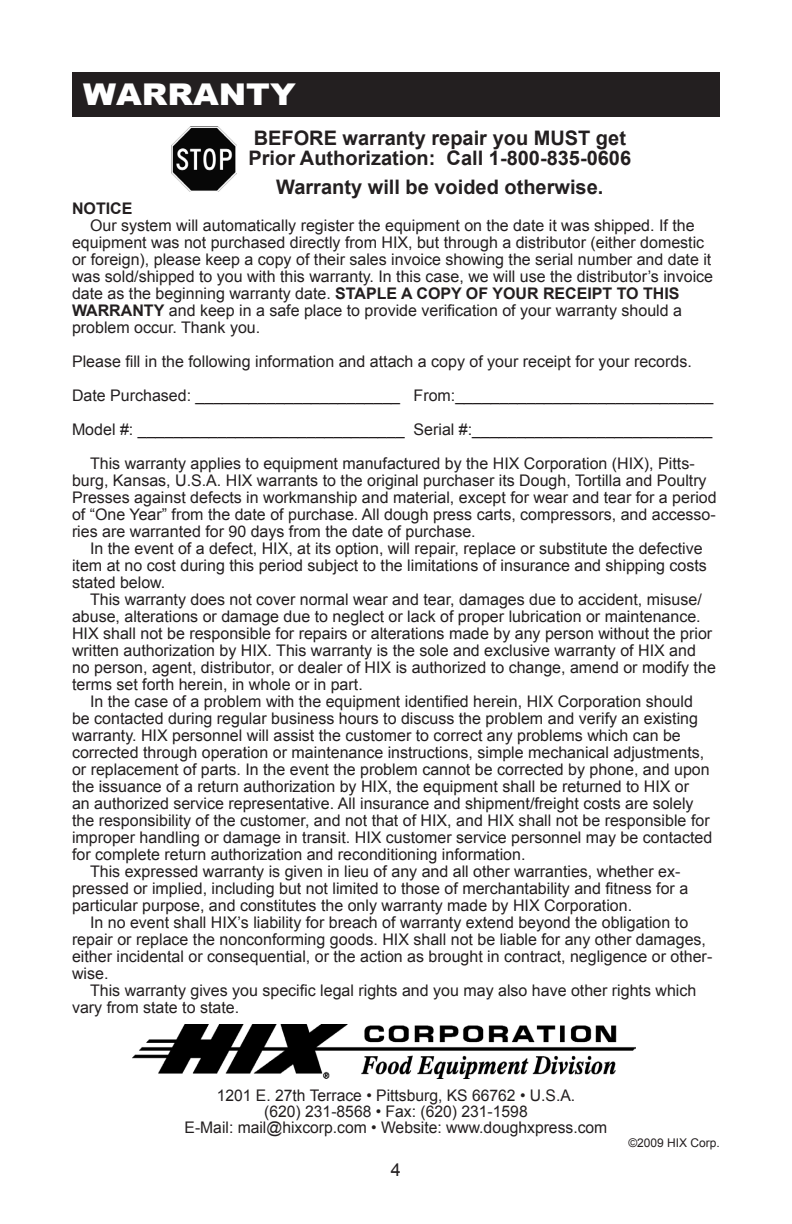
<style>
.page{position:relative;width:792px;height:1224px;background:#fff}
.page>*{position:absolute;margin:0;border:0;box-sizing:border-box;transform-origin:0 0}
.t1{font:900 30px "Arial";color:#fff;scale:1.1 1}
.t2{font:700 20px/20px "Arial";color:#231f20}
.t3{font:18px "Arial";color:#231f20}
.t4{font:16px/17px "Arial";color:#231f20}
.t5{font:700 16px "Arial";color:#231f20}
.t6{font:12px "Arial";color:#231f20}
.s1{font-weight:700}
</style>
<div class="page">
<div style="left:73px;top:73px;width:646px;height:43px;background:#231f20"></div>
<div style="left:72px;top:72px;width:648px;height:45px;border:2px solid #231f20"></div>
<img style="left:133px;top:1024px;width:503px;height:54px">
<img style="left:171px;top:126px;width:66px;height:65px">
<p class="t1" style="left:83px;top:73px;width:195px">WARRANTY</p>
<p class="t2" style="left:248px;top:129px;width:384px">BEFORE warranty repair you MUST get<br>Prior Authorization: Call 1-800-835-0606</p>
<p class="t2" style="left:276px;top:177px;width:329px">Warranty will be voided otherwise.</p>
<p class="t5" style="left:72px;top:198px;width:62px">NOTICE</p>
<p class="t4" style="left:72px;top:217px;width:643px;text-indent:18px">Our system will automatically register the equipment on the date it was shipped. If the equipment was not purchased directly from HIX, but through a distributor (either domestic or foreign), please keep a copy of their sales invoice showing the serial number and date it was sold/shipped to you with this warranty. In this case, we will use the distributor’s invoice date as the beginning warranty date. <span class="s1">STAPLE A COPY OF YOUR RECEIPT TO THIS WARRANTY</span> and keep in a safe place to provide verification of your warranty should a problem occur. Thank you.</p>
<p class="t4" style="left:72px;top:353px;width:621px">Please fill in the following information and attach a copy of your receipt for your records.</p>
<p class="t4" style="left:72px;top:387px;width:643px">Date Purchased: _______________________ From:_____________________________</p>
<p class="t4" style="left:72px;top:421px;width:642px">Model #: ______________________________ Serial #:___________________________</p>
<p class="t4" style="left:72px;top:455px;width:646px;text-indent:18px">This warranty applies to equipment manufactured by the HIX Corporation (HIX), Pitts&shy;burg, Kansas, U.S.A. HIX warrants to the original purchaser its Dough, Tortilla and Poultry Presses against defects in workmanship and material, except for wear and tear for a period of “One Year” from the date of purchase. All dough press carts, compressors, and accesso&shy;ries are warranted for 90 days from the date of purchase.</p>
<p class="t4" style="left:72px;top:540px;width:636px;text-indent:18px">In the event of a defect, HIX, at its option, will repair, replace or substitute the defective item at no cost during this period subject to the limitations of insurance and shipping costs stated below.</p>
<p class="t4" style="left:72px;top:591px;width:645px;text-indent:18px">This warranty does not cover normal wear and tear, damages due to accident, misuse/ abuse, alterations or damage due to neglect or lack of proper lubrication or maintenance.<br>HIX shall not be responsible for repairs or alterations made by any person without the prior written authorization by HIX. This warranty is the sole and exclusive warranty of HIX and no person, agent, distributor, or dealer of HIX is authorized to change, amend or modify the terms set forth herein, in whole or in part.</p>
<p class="t4" style="left:72px;top:693px;width:642px;text-indent:18px">In the case of a problem with the equipment identified herein, HIX Corporation should be contacted during regular business hours to discuss the problem and verify an existing warranty. HIX personnel will assist the customer to correct any problems which can be corrected through operation or maintenance instructions, simple mechanical adjustments, or replacement of parts. In the event the problem cannot be corrected by phone, and upon the issuance of a return authorization by HIX, the equipment shall be returned to HIX or<br>an authorized service representative. All insurance and shipment/freight costs are solely the responsibility of the customer, and not that of HIX, and HIX shall not be responsible for improper handling or damage in transit. HIX customer service personnel may be contacted for complete return authorization and reconditioning information.</p>
<p class="t4" style="left:72px;top:863px;width:618px;text-indent:18px">This expressed warranty is given in lieu of any and all other warranties, whether ex&shy;pressed or implied, including but not limited to those of merchantability and fitness for a particular purpose, and constitutes the only warranty made by HIX Corporation.</p>
<p class="t4" style="left:72px;top:914px;width:642px;text-indent:18px">In no event shall HIX’s liability for breach of warranty extend beyond the obligation to repair or replace the nonconforming goods. HIX shall not be liable for any other damages, either incidental or consequential, or the action as brought in contract, negligence or other&shy;wise.</p>
<p class="t4" style="left:72px;top:982px;width:626px;text-indent:18px">This warranty gives you specific legal rights and you may also have other rights which vary from state to state.</p>
<p class="t4" style="left:217px;top:1087px;width:360px">1201 E. 27th Terrace • Pittsburg, KS 66762 • U.S.A.</p>
<p class="t4" style="left:264px;top:1103px;width:265px">(620) 231-8568 • Fax: (620) 231-1598</p>
<p class="t4" style="left:185px;top:1119px;width:424px">E-Mail: mail@hixcorp.com • Website: www.doughxpress.com</p>
<p class="t3" style="left:391px;top:1158px;width:12px">4</p>
<p class="t6" style="left:628px;top:1135px;width:93px">©2009 HIX Corp.</p>
</div>
